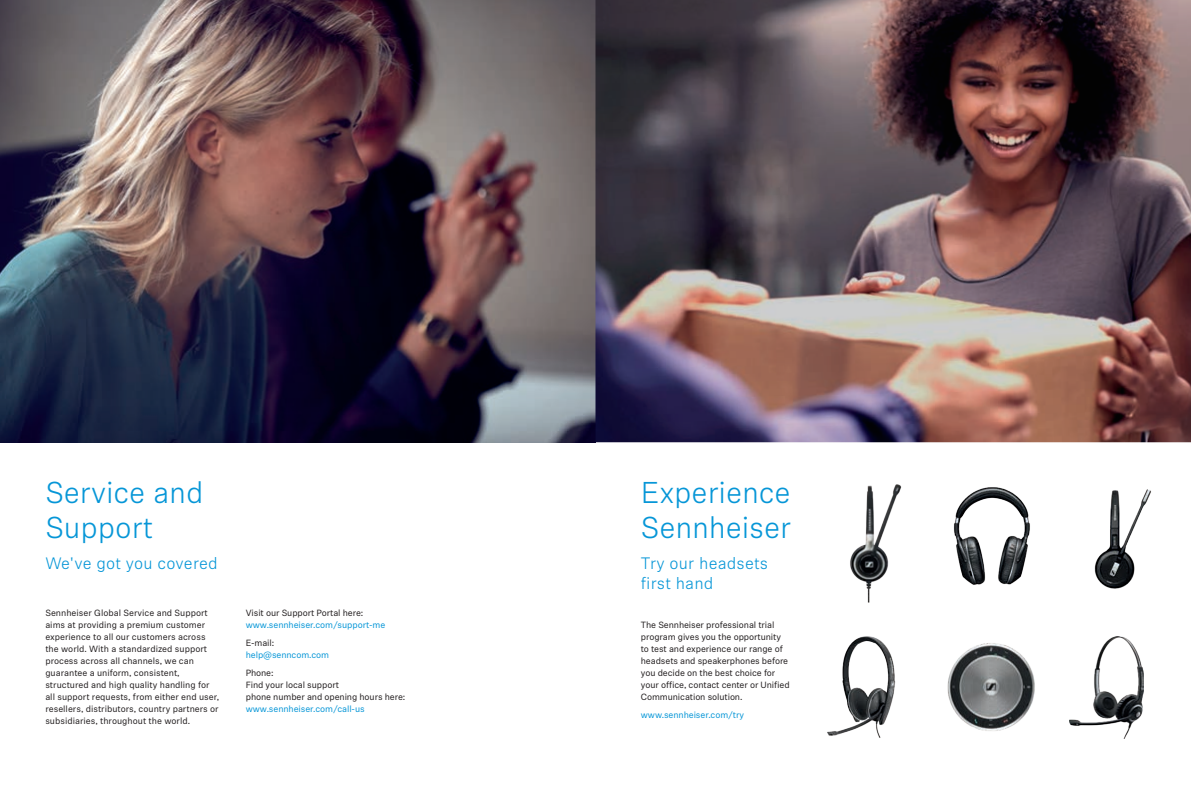
<style>
.page{position:relative;width:1191px;height:791px;background:#fff}
.page>*{position:absolute;margin:0;border:0;box-sizing:border-box;transform-origin:0 0}
.t1{font:300 30px/34.5px "Sennheiser Neue";letter-spacing:-.005em;color:#0696d7}
.t2{font:300 16.5px/19.5px "Sennheiser Neue";letter-spacing:.01em;color:#0696d7}
.t3{font:9px/12px "Sennheiser Neue";letter-spacing:-.005em;color:#231f20}
.t4{font:9px "Sennheiser Neue";letter-spacing:-.01em;color:#0696d7}
</style>
<div class="page">
<img style="left:0;top:0;width:1191px;height:442px">
<img style="left:1094px;top:489px;width:57px;height:100px">
<img style="left:850px;top:485px;width:52px;height:117px">
<img style="left:1069px;top:636px;width:74px;height:103px">
<img style="left:827px;top:636px;width:69px;height:102px">
<img style="left:954px;top:487px;width:76px;height:98px">
<img style="left:947px;top:643px;width:88px;height:88px">
<h1 class="t1" style="left:45px;top:474px;width:160px">Service and<br>Support</h1>
<h2 class="t2" style="left:45px;top:553px;width:174px">We've got you covered</h2>
<p class="t3" style="left:45px;top:606px;width:175px">Sennheiser Global Service and Support aims at providing a premium customer experience to all our customers across the world. With a standardized support process across all channels, we can guarantee a uniform, consistent, structured and high quality handling for all support requests, from either end user, resellers, distributors, country partners or subsidiaries, throughout the world.</p>
<p class="t3" style="left:246px;top:606px;width:119px">Visit our Support Portal here:</p>
<p class="t4" style="left:246px;top:619px;width:141px">www.sennheiser.com/support-me</p>
<p class="t3" style="left:246px;top:636px;width:30px">E-mail:</p>
<p class="t4" style="left:246px;top:649px;width:85px">help@senncom.com</p>
<p class="t3" style="left:246px;top:666px;width:161px">Phone:<br>Find your local support<br>phone number and opening hours here:</p>
<p class="t4" style="left:246px;top:703px;width:120px">www.sennheiser.com/call-us</p>
<h1 class="t1" style="left:641px;top:474px;width:152px">Experience<br>Sennheiser</h1>
<h2 class="t2" style="left:641px;top:553px;width:129px">Try our headsets first hand</h2>
<p class="t3" style="left:641px;top:618px;width:150px">The Sennheiser professional trial program gives you the opportunity to test and experience our range of headsets and speakerphones before you decide on the best choice for your office, contact center or Unified Communication solution.</p>
<p class="t4" style="left:641px;top:709px;width:105px">www.sennheiser.com/try</p>
</div>
